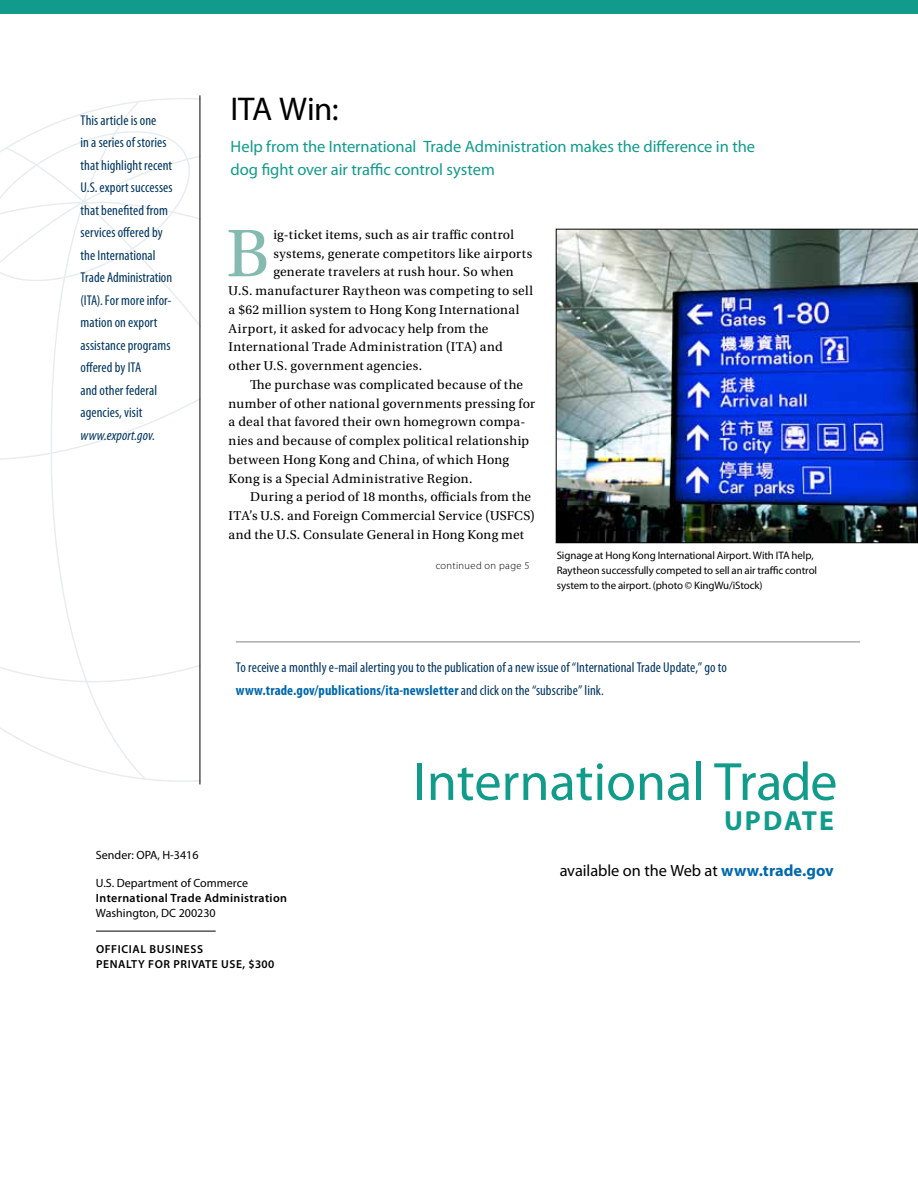
<style>
.page{position:relative;width:918px;height:1188px;background:#fff}
.page>*{position:absolute;margin:0;border:0;box-sizing:border-box;transform-origin:0 0}
.t1{font:70.95px "Utopia Std";color:#85bab1}
.t2{font:54.3px "Myriad Pro";color:#119b8b}
.t3{font:33px "Myriad Pro";letter-spacing:-.01em;color:#000}
.t4{font:700 27.6px "Myriad Pro";letter-spacing:.075em;color:#119b8b}
.t5{font:16.5px/22.5px "Myriad Pro";letter-spacing:-.005em;color:#119b8b}
.t6{font:16.35px "Myriad Pro";letter-spacing:-.005em;color:#000}
.t7{font:condensed 14.25px/22.5px "Myriad Pro";letter-spacing:.005em;color:#00355f}
.t8{font:italic condensed 14.25px "Myriad Pro";letter-spacing:.005em;color:#00355f}
.t9{font:13.5px "Utopia Std";letter-spacing:.02em;color:#000}
.t10{font:12px "Myriad Pro";color:#000}
.t11{font:600 12px "Myriad Pro";letter-spacing:.03em;color:#000}
.t12{font:600 11.7px/15px "Myriad Pro";letter-spacing:.05em;color:#000}
.t13{font:10.8px/15px "Myriad Pro";letter-spacing:-.01em;color:#000}
.t14{font:300 10.5px "Myriad Pro";letter-spacing:.04em;color:#000}
.s1{font-weight:700;color:#0068ac}
</style>
<div class="page">
<svg style="left:0;top:98px;width:200px;height:684px"></svg>
<hr style="left:236px;top:642px;width:624px;height:1px;background:#808285">
<hr style="left:96px;top:931px;width:120px;height:1px;background:#000">
<div style="left:0;top:0;width:918px;height:14px;background:#119b8b"></div>
<hr style="left:200px;top:95px;width:1px;height:689px;background:#000">
<img style="left:556px;top:229px;width:362px;height:314px">
<p class="t7" style="left:81px;top:109px;width:94px">This article is one<br>in a series of stories that highlight recent<br>U.S. export successes that benefited from services offered by the International<br>Trade Administration (ITA). For more infor&shy;mation on export assistance programs offered by ITA<br>and other federal agencies, visit</p>
<p class="t8" style="left:81px;top:427px;width:76px">www.export.gov.</p>
<h3 class="t3" style="left:231px;top:91px;width:110px">ITA Win:</h3>
<p class="t5" style="left:231px;top:136px;width:526px">Help from the International Trade Administration makes the difference in the dog fight over air traffic control system</p>
<h1 class="t1" style="left:226px;top:215px;width:45px">B</h1>
<p class="t9" style="left:273px;top:227px;width:242px">ig-ticket items, such as air traffic control</p>
<p class="t9" style="left:273px;top:246px;width:260px">systems, generate competitors like airports</p>
<p class="t9" style="left:273px;top:265px;width:242px">generate travelers at rush hour. So when</p>
<p class="t9" style="left:229px;top:283px;width:306px">U.S. manufacturer Raytheon was competing to sell</p>
<p class="t9" style="left:229px;top:302px;width:292px">a $62 million system to Hong Kong International</p>
<p class="t9" style="left:229px;top:321px;width:261px">Airport, it asked for advocacy help from the</p>
<p class="t9" style="left:229px;top:340px;width:276px">International Trade Administration (ITA) and</p>
<p class="t9" style="left:229px;top:358px;width:195px">other U.S. government agencies.</p>
<p class="t9" style="left:250px;top:377px;width:275px">The purchase was complicated because of the</p>
<p class="t9" style="left:229px;top:396px;width:308px">number of other national governments pressing for</p>
<p class="t9" style="left:229px;top:415px;width:298px">a deal that favored their own homegrown compa-</p>
<p class="t9" style="left:229px;top:433px;width:302px">nies and because of complex political relationship</p>
<p class="t9" style="left:229px;top:452px;width:282px">between Hong Kong and China, of which Hong</p>
<p class="t9" style="left:229px;top:471px;width:245px">Kong is a Special Administrative Region.</p>
<p class="t9" style="left:250px;top:490px;width:283px">During a period of 18 months, officials from the</p>
<p class="t9" style="left:229px;top:508px;width:308px">ITA’s U.S. and Foreign Commercial Service (USFCS)</p>
<p class="t9" style="left:229px;top:527px;width:297px">and the U.S. Consulate General in Hong Kong met</p>
<p class="t14" style="left:436px;top:560px;width:95px">continued on page 5</p>
<p class="t13" style="left:557px;top:548px;width:262px">Signage at Hong Kong International Airport. With ITA help,<br>Raytheon successfully competed to sell an air traffic control system to the airport. (photo © KingWu/iStock)</p>
<p class="t7" style="left:236px;top:657px;width:493px">To receive a monthly e-mail alerting you to the publication of a new issue of “International Trade Update,” go to <span class="s1">www.trade.gov/publications/ita-newsletter</span> and click on the “subscribe” link.</p>
<h2 class="t2" style="left:413px;top:752px;width:426px">International Trade</h2>
<h3 class="t4" style="left:724px;top:805px;width:111px">UPDATE</h3>
<p class="t10" style="left:96px;top:848px;width:104px">Sender: OPA, H-3416</p>
<p class="t10" style="left:96px;top:877px;width:154px">U.S. Department of Commerce</p>
<p class="t11" style="left:96px;top:892px;width:193px">INTERNATIONAL TRADE ADMINISTRATION</p>
<p class="t10" style="left:96px;top:907px;width:121px">Washington, DC 200230</p>
<p class="t12" style="left:96px;top:942px;width:180px">OFFICIAL BUSINESS<br>PENALTY FOR PRIVATE USE, $300</p>
<p class="t6" style="left:560px;top:862px;width:276px">available on the Web at <span class="s1">www.trade.gov</span></p>
</div>
